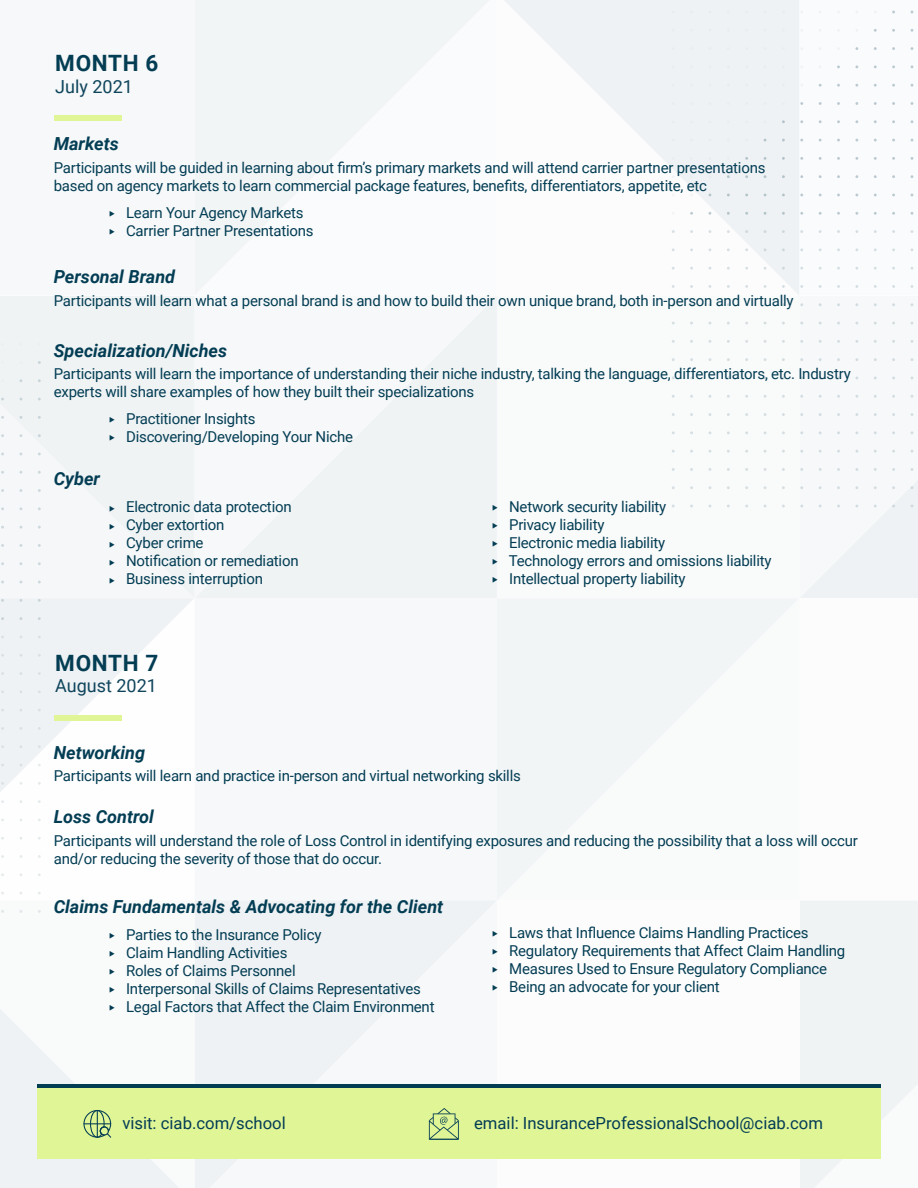
<style>
.page{position:relative;width:918px;height:1188px;background:#fff}
.page>*{position:absolute;margin:0;border:0;box-sizing:border-box;transform-origin:0 0}
.t1{font:700 22.5px "Roboto";letter-spacing:.03em;color:#033d54}
.t2{font:italic 700 18px "Roboto";color:#033d54}
.t3{font:18px "Roboto";color:#0f455c}
.t4{font:16.65px "Roboto";color:#033d54}
.t5{font:15px/18px "Roboto";letter-spacing:-.015em;color:#033d54}
</style>
<div class="page">
<div style="left:497px;top:296px;width:302px;height:302px;background:#f9fafa"></div>
<div style="left:195px;top:296px;width:302px;height:302px;background:#f6f8f9"></div>
<div style="left:0;top:296px;width:194px;height:301px;background:#eff3f4"></div>
<svg style="left:504px;top:0;width:295px;height:295px;fill:#eff2f4"></svg>
<div style="left:195px;top:0;width:294px;height:294px;background:#f2f5f6"></div>
<div style="left:497px;top:599px;width:301px;height:301px;background:#f4f7f8"></div>
<div style="left:195px;top:598px;width:302px;height:303px;background:#f6f8f9"></div>
<svg style="left:0;top:598px;width:194px;height:296px"></svg>
<div style="left:195px;top:901px;width:301px;height:287px;background:#eff2f4"></div>
<svg style="left:0;top:911px;width:179px;height:277px"></svg>
<div style="left:38px;top:1084px;width:843px;height:75px;background:#e0f596"></div>
<hr style="left:38px;top:1084px;width:843px;height:4px;background:#033d54">
<svg style="left:800px;top:10px;width:118px;height:1178px"></svg>
<div style="left:54px;top:115px;width:68px;height:6px;background:#e0f596"></div>
<div style="left:54px;top:715px;width:68px;height:6px;background:#e0f596"></div>
<svg style="left:83px;top:1110px;width:28px;height:28px"></svg>
<svg style="left:429px;top:1108px;width:30px;height:32px"></svg>
<svg style="left:110px;top:417px;width:5px;height:6px"></svg>
<svg style="left:110px;top:435px;width:5px;height:6px"></svg>
<svg style="left:110px;top:933px;width:5px;height:6px"></svg>
<svg style="left:110px;top:951px;width:5px;height:6px"></svg>
<svg style="left:110px;top:969px;width:5px;height:6px"></svg>
<svg style="left:110px;top:987px;width:5px;height:6px"></svg>
<svg style="left:110px;top:1005px;width:5px;height:6px"></svg>
<svg style="left:110px;top:505px;width:5px;height:6px"></svg>
<svg style="left:110px;top:523px;width:5px;height:6px"></svg>
<svg style="left:110px;top:541px;width:5px;height:6px"></svg>
<svg style="left:110px;top:559px;width:5px;height:6px"></svg>
<svg style="left:110px;top:577px;width:5px;height:6px"></svg>
<svg style="left:493px;top:505px;width:4px;height:5px"></svg>
<svg style="left:493px;top:523px;width:4px;height:5px"></svg>
<svg style="left:493px;top:541px;width:4px;height:5px"></svg>
<svg style="left:493px;top:559px;width:4px;height:5px"></svg>
<svg style="left:493px;top:577px;width:4px;height:5px"></svg>
<svg style="left:493px;top:931px;width:3px;height:6px"></svg>
<svg style="left:493px;top:949px;width:3px;height:6px"></svg>
<svg style="left:493px;top:967px;width:3px;height:6px"></svg>
<svg style="left:493px;top:985px;width:3px;height:6px"></svg>
<h1 class="t1" style="left:55px;top:47px;width:105px">MONTH 6</h1>
<p class="t3" style="left:55px;top:74px;width:79px">July 2021</p>
<p class="t2" style="left:54px;top:131px;width:67px">Markets</p>
<p class="t5" style="left:54px;top:158px;width:713px">Participants will be guided in learning about firm’s primary markets and will attend carrier partner presentations based on agency markets to learn commercial package features, benefits, differentiators, appetite, etc</p>
<p class="t5" style="left:126px;top:203px;width:189px">Learn Your Agency Markets<br>Carrier Partner Presentations</p>
<p class="t2" style="left:54px;top:264px;width:123px">Personal Brand</p>
<p class="t5" style="left:54px;top:291px;width:741px">Participants will learn what a personal brand is and how to build their own unique brand, both in-person and virtually</p>
<p class="t2" style="left:54px;top:338px;width:175px">Specialization/Niches</p>
<p class="t5" style="left:54px;top:364px;width:799px">Participants will learn the importance of understanding their niche industry, talking the language, differentiators, etc. Industry experts will share examples of how they built their specializations</p>
<p class="t5" style="left:126px;top:409px;width:229px">Practitioner Insights<br>Discovering/Developing Your Niche</p>
<p class="t2" style="left:54px;top:466px;width:48px">Cyber</p>
<p class="t5" style="left:126px;top:497px;width:174px">Electronic data protection<br>Cyber extortion<br>Cyber crime<br>Notification or remediation<br>Business interruption</p>
<h1 class="t1" style="left:55px;top:647px;width:105px">MONTH 7</h1>
<p class="t3" style="left:55px;top:673px;width:103px">August 2021</p>
<p class="t5" style="left:509px;top:497px;width:264px">Network security liability<br>Privacy liability<br>Electronic media liability<br>Technology errors and omissions liability<br>Intellectual property liability</p>
<p class="t2" style="left:54px;top:740px;width:93px">Networking</p>
<p class="t5" style="left:54px;top:766px;width:469px">Participants will learn and practice in-person and virtual networking skills</p>
<p class="t2" style="left:54px;top:804px;width:102px">Loss Control</p>
<p class="t5" style="left:54px;top:831px;width:806px">Participants will understand the role of Loss Control in identifying exposures and reducing the possibility that a loss will occur and/or reducing the severity of those that do occur.</p>
<p class="t2" style="left:54px;top:894px;width:391px">Claims Fundamentals &amp; Advocating for the Client</p>
<p class="t5" style="left:126px;top:925px;width:310px">Parties to the Insurance Policy<br>Claim Handling Activities<br>Roles of Claims Personnel<br>Interpersonal Skills of Claims Representatives Legal Factors that Affect the Claim Environment</p>
<p class="t5" style="left:509px;top:923px;width:338px">Laws that Influence Claims Handling Practices Regulatory Requirements that Affect Claim Handling Measures Used to Ensure Regulatory Compliance Being an advocate for your client</p>
<p class="t4" style="left:122px;top:1112px;width:165px">visit: ciab.com/school</p>
<p class="t4" style="left:474px;top:1112px;width:351px">email: InsuranceProfessionalSchool@ciab.com</p>
</div>
